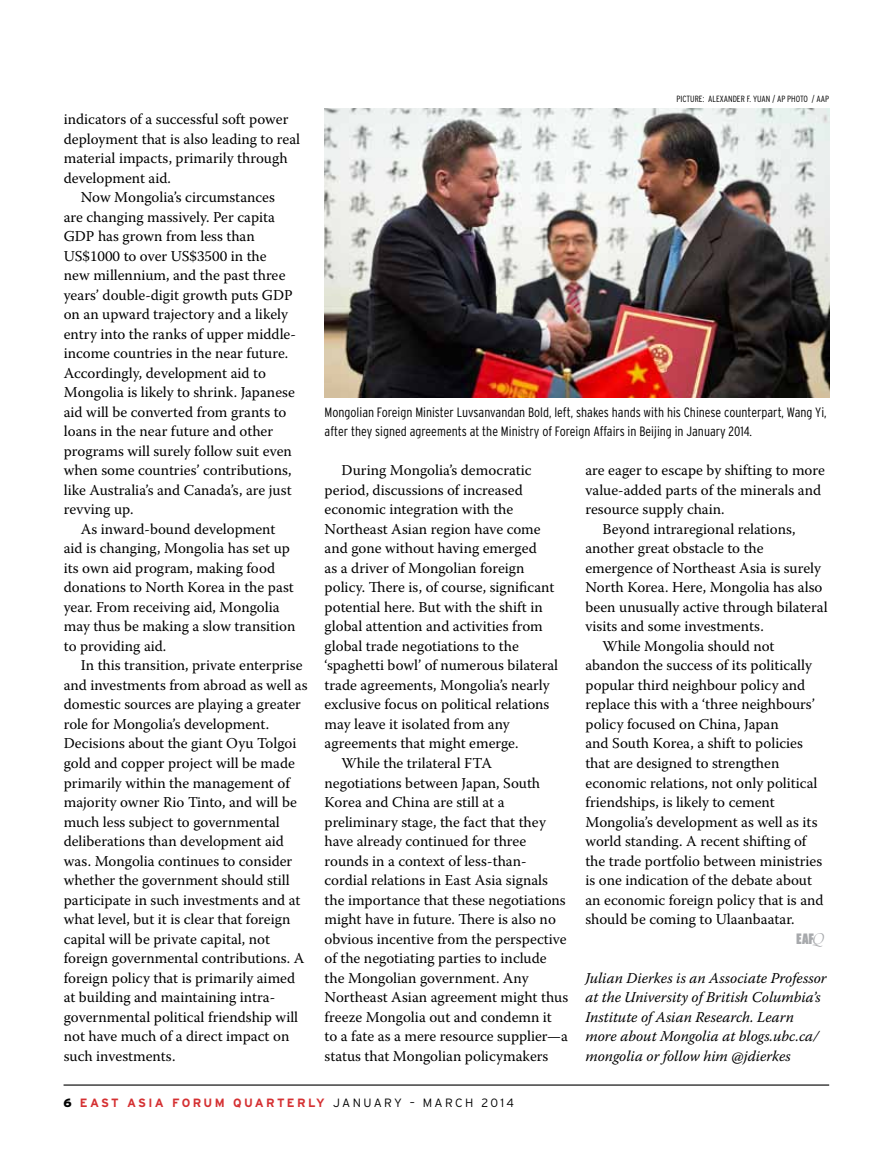
<style>
.page{position:relative;width:893px;height:1170px;background:#fff}
.page>*{position:absolute;margin:0;border:0;box-sizing:border-box;transform-origin:0 0}
.t1{font:15px "Warnock Pro";color:#000}
.t2{font:italic 15px/19.5px "Warnock Pro";color:#000}
.t3{font:15px "Interstate Ultra Black Comp";color:#a7a9ac}
.t4{font:300 condensed 13.5px/19.5px "Interstate";color:#000}
.t5{font:700 12px "Interstate";letter-spacing:.2em;color:#d53032}
.t6{font:300 condensed 9px "Interstate";color:#000}
.s1{font-family:"Bernhard Mod SBOP";font-style:italic;font-size:16.5px}
.s2{font-weight:900;color:#000}
.s3{font-weight:300;color:#000}
</style>
<div class="page">
<hr style="left:64px;top:1084px;width:765px;height:1px;background:#000">
<img style="left:325px;top:108px;width:504px;height:289px">
<p class="t1" style="left:64px;top:110px;width:226px">indicators of a successful soft power</p>
<p class="t1" style="left:64px;top:130px;width:238px">deployment that is also leading to real</p>
<p class="t1" style="left:64px;top:149px;width:225px">material impacts, primarily through</p>
<p class="t1" style="left:64px;top:169px;width:109px">development aid.</p>
<p class="t1" style="left:81px;top:188px;width:196px">Now Mongolia’s circumstances</p>
<p class="t1" style="left:64px;top:208px;width:213px">are changing massively. Per capita</p>
<p class="t1" style="left:64px;top:227px;width:192px">GDP has grown from less than</p>
<p class="t1" style="left:64px;top:247px;width:204px">US$1000 to over US$3500 in the</p>
<p class="t1" style="left:64px;top:266px;width:223px">new millennium, and the past three</p>
<p class="t1" style="left:64px;top:286px;width:230px">years’ double-digit growth puts GDP</p>
<p class="t1" style="left:64px;top:305px;width:226px">on an upward trajectory and a likely</p>
<p class="t1" style="left:64px;top:325px;width:234px">entry into the ranks of upper middle-</p>
<p class="t1" style="left:64px;top:344px;width:226px">income countries in the near future.</p>
<p class="t1" style="left:64px;top:364px;width:204px">Accordingly, development aid to</p>
<p class="t1" style="left:64px;top:383px;width:233px">Mongolia is likely to shrink. Japanese</p>
<p class="t1" style="left:64px;top:403px;width:224px">aid will be converted from grants to</p>
<p class="t1" style="left:64px;top:422px;width:211px">loans in the near future and other</p>
<p class="t1" style="left:64px;top:442px;width:230px">programs will surely follow suit even</p>
<p class="t1" style="left:64px;top:461px;width:229px">when some countries’ contributions,</p>
<p class="t1" style="left:64px;top:481px;width:229px">like Australia’s and Canada’s, are just</p>
<p class="t1" style="left:64px;top:500px;width:71px">revving up.</p>
<p class="t1" style="left:81px;top:520px;width:196px">As inward-bound development</p>
<p class="t1" style="left:64px;top:539px;width:228px">aid is changing, Mongolia has set up</p>
<p class="t1" style="left:64px;top:559px;width:213px">its own aid program, making food</p>
<p class="t1" style="left:64px;top:578px;width:232px">donations to North Korea in the past</p>
<p class="t1" style="left:64px;top:598px;width:217px">year. From receiving aid, Mongolia</p>
<p class="t1" style="left:64px;top:617px;width:233px">may thus be making a slow transition</p>
<p class="t1" style="left:64px;top:637px;width:104px">to providing aid.</p>
<p class="t1" style="left:81px;top:656px;width:223px">In this transition, private enterprise</p>
<p class="t1" style="left:64px;top:676px;width:245px">and investments from abroad as well as</p>
<p class="t1" style="left:64px;top:695px;width:239px">domestic sources are playing a greater</p>
<p class="t1" style="left:64px;top:715px;width:207px">role for Mongolia’s development.</p>
<p class="t1" style="left:64px;top:734px;width:234px">Decisions about the giant Oyu Tolgoi</p>
<p class="t1" style="left:64px;top:754px;width:233px">gold and copper project will be made</p>
<p class="t1" style="left:64px;top:773px;width:229px">primarily within the management of</p>
<p class="t1" style="left:64px;top:793px;width:235px">majority owner Rio Tinto, and will be</p>
<p class="t1" style="left:64px;top:812px;width:218px">much less subject to governmental</p>
<p class="t1" style="left:64px;top:832px;width:222px">deliberations than development aid</p>
<p class="t1" style="left:64px;top:851px;width:230px">was. Mongolia continues to consider</p>
<p class="t1" style="left:64px;top:871px;width:227px">whether the government should still</p>
<p class="t1" style="left:64px;top:890px;width:238px">participate in such investments and at</p>
<p class="t1" style="left:64px;top:910px;width:228px">what level, but it is clear that foreign</p>
<p class="t1" style="left:64px;top:929px;width:208px">capital will be private capital, not</p>
<p class="t1" style="left:64px;top:949px;width:242px">foreign governmental contributions. A</p>
<p class="t1" style="left:64px;top:968px;width:233px">foreign policy that is primarily aimed</p>
<p class="t1" style="left:64px;top:988px;width:213px">at building and maintaining intra-</p>
<p class="t1" style="left:64px;top:1007px;width:236px">governmental political friendship will</p>
<p class="t1" style="left:64px;top:1027px;width:227px">not have much of a direct impact on</p>
<p class="t1" style="left:64px;top:1046px;width:113px">such investments.</p>
<p class="t6" style="left:676px;top:93px;width:154px">picture: alexander f. yuan / ap photo / AAp</p>
<p class="t4" style="left:325px;top:402px;width:504px">Mongolian Foreign Minister Luvsanvandan Bold, left, shakes hands with his Chinese counterpart, Wang Yi, after they signed agreements at the Ministry of Foreign Affairs in Beijing in January 2014.</p>
<p class="t1" style="left:342px;top:461px;width:191px">During Mongolia’s democratic</p>
<p class="t1" style="left:325px;top:481px;width:200px">period, discussions of increased</p>
<p class="t1" style="left:325px;top:500px;width:190px">economic integration with the</p>
<p class="t1" style="left:325px;top:520px;width:218px">Northeast Asian region have come</p>
<p class="t1" style="left:325px;top:539px;width:214px">and gone without having emerged</p>
<p class="t1" style="left:325px;top:559px;width:202px">as a driver of Mongolian foreign</p>
<p class="t1" style="left:325px;top:578px;width:231px">policy. There is, of course, significant</p>
<p class="t1" style="left:325px;top:598px;width:220px">potential here. But with the shift in</p>
<p class="t1" style="left:325px;top:617px;width:220px">global attention and activities from</p>
<p class="t1" style="left:325px;top:637px;width:196px">global trade negotiations to the</p>
<p class="t1" style="left:325px;top:656px;width:235px">‘spaghetti bowl’ of numerous bilateral</p>
<p class="t1" style="left:325px;top:676px;width:227px">trade agreements, Mongolia’s nearly</p>
<p class="t1" style="left:325px;top:695px;width:226px">exclusive focus on political relations</p>
<p class="t1" style="left:325px;top:715px;width:187px">may leave it isolated from any</p>
<p class="t1" style="left:325px;top:734px;width:195px">agreements that might emerge.</p>
<p class="t1" style="left:342px;top:754px;width:133px">While the trilateral FTA</p>
<p class="t1" style="left:325px;top:773px;width:217px">negotiations between Japan, South</p>
<p class="t1" style="left:325px;top:793px;width:182px">Korea and China are still at a</p>
<p class="t1" style="left:325px;top:812px;width:223px">preliminary stage, the fact that they</p>
<p class="t1" style="left:325px;top:832px;width:203px">have already continued for three</p>
<p class="t1" style="left:325px;top:851px;width:204px">rounds in a context of less-than-</p>
<p class="t1" style="left:325px;top:871px;width:225px">cordial relations in East Asia signals</p>
<p class="t1" style="left:325px;top:890px;width:243px">the importance that these negotiations</p>
<p class="t1" style="left:325px;top:910px;width:233px">might have in future. There is also no</p>
<p class="t1" style="left:325px;top:929px;width:244px">obvious incentive from the perspective</p>
<p class="t1" style="left:325px;top:949px;width:224px">of the negotiating parties to include</p>
<p class="t1" style="left:325px;top:968px;width:206px">the Mongolian government. Any</p>
<p class="t1" style="left:325px;top:988px;width:245px">Northeast Asian agreement might thus</p>
<p class="t1" style="left:325px;top:1007px;width:229px">freeze Mongolia out and condemn it</p>
<p class="t1" style="left:325px;top:1027px;width:245px">to a fate as a mere resource supplier—a</p>
<p class="t1" style="left:325px;top:1046px;width:225px">status that Mongolian policymakers</p>
<p class="t1" style="left:585px;top:461px;width:241px">are eager to escape by shifting to more</p>
<p class="t1" style="left:585px;top:481px;width:237px">value-added parts of the minerals and</p>
<p class="t1" style="left:585px;top:500px;width:141px">resource supply chain.</p>
<p class="t1" style="left:602px;top:520px;width:195px">Beyond intraregional relations,</p>
<p class="t1" style="left:585px;top:539px;width:180px">another great obstacle to the</p>
<p class="t1" style="left:585px;top:559px;width:237px">emergence of Northeast Asia is surely</p>
<p class="t1" style="left:585px;top:578px;width:239px">North Korea. Here, Mongolia has also</p>
<p class="t1" style="left:585px;top:598px;width:244px">been unusually active through bilateral</p>
<p class="t1" style="left:585px;top:617px;width:180px">visits and some investments.</p>
<p class="t1" style="left:602px;top:637px;width:174px">While Mongolia should not</p>
<p class="t1" style="left:585px;top:656px;width:228px">abandon the success of its politically</p>
<p class="t1" style="left:585px;top:676px;width:221px">popular third neighbour policy and</p>
<p class="t1" style="left:585px;top:695px;width:231px">replace this with a ‘three neighbours’</p>
<p class="t1" style="left:585px;top:715px;width:195px">policy focused on China, Japan</p>
<p class="t1" style="left:585px;top:734px;width:219px">and South Korea, a shift to policies</p>
<p class="t1" style="left:585px;top:754px;width:195px">that are designed to strengthen</p>
<p class="t1" style="left:585px;top:773px;width:234px">economic relations, not only political</p>
<p class="t1" style="left:585px;top:793px;width:191px">friendships, is likely to cement</p>
<p class="t1" style="left:585px;top:812px;width:234px">Mongolia’s development as well as its</p>
<p class="t1" style="left:585px;top:832px;width:224px">world standing. A recent shifting of</p>
<p class="t1" style="left:585px;top:851px;width:238px">the trade portfolio between ministries</p>
<p class="t1" style="left:585px;top:871px;width:228px">is one indication of the debate about</p>
<p class="t1" style="left:585px;top:890px;width:240px">an economic foreign policy that is and</p>
<p class="t1" style="left:585px;top:910px;width:210px">should be coming to Ulaanbaatar.</p>
<p class="t3" style="left:796px;top:929px;width:29px">EAF<span class="s1">Q</span></p>
<p class="t2" style="left:585px;top:967px;width:243px">Julian Dierkes is an Associate Professor at the University of British Columbia’s Institute of Asian Research. Learn more about Mongolia at blogs.ubc.ca/ mongolia or follow him @jdierkes</p>
<p class="t5" style="left:64px;top:1095px;width:452px"><span class="s2">6</span> EAST ASIA FORUM QUARTERLY <span class="s3">JANUARY – MARCH 2014</span></p>
</div>
